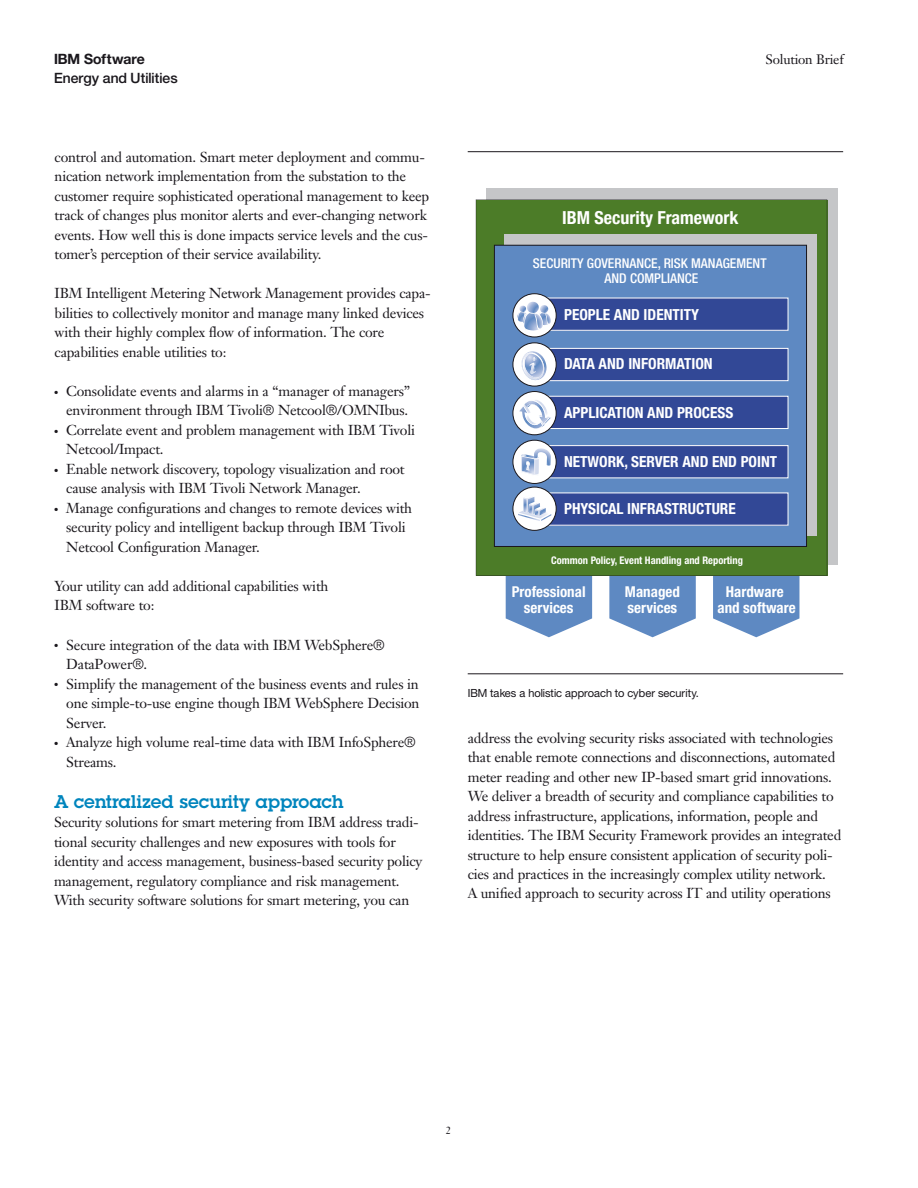
<style>
.page{position:relative;width:918px;height:1188px;background:#fff}
.page>*{position:absolute;margin:0;border:0;box-sizing:border-box;transform-origin:0 0}
.t1{font:600 18px "Lubalinfor IBM";color:#0085bd}
.t2{font:700 condensed 18px "Helvetica Neue";color:#fff}
.t3{font:700 condensed 15.3px "Helvetica Neue";color:#fff}
.t4{font:700 condensed 15px/16.5px "Helvetica Neue";color:#fff;text-align:center}
.t5{font:14.25px/19.5px "Janson Text LT Pro";letter-spacing:-.015em;color:#1a171c}
.t6{font:500 14.25px "Helv Neuefor IBM";color:#1a171c}
.t7{font:700 14.25px "Helv Neuefor IBM";color:#1a171c}
.t8{font:500 condensed 13.5px/15px "Helvetica Neue";color:#fff;text-align:center}
.t9{font:13.5px "Janson Text LT Pro";letter-spacing:-.015em;color:#1a171c}
.t10{font:11.25px "Helv Neuefor IBM";color:#1a171c}
.t11{font:700 condensed 10.5px "Helvetica Neue";color:#fff}
.t12{font:10.5px "Janson Text LT Pro";color:#1a171c}
.s1{font-family:"Helv Neuefor IBM";font-weight:300}
</style>
<div class="page">
<svg style="left:506px;top:576px;width:86px;height:61px;background:#769acb"></svg>
<svg style="left:609px;top:576px;width:87px;height:61px;background:#779bcb"></svg>
<svg style="left:713px;top:576px;width:86px;height:61px;background:#769acb"></svg>
<div style="left:486px;top:188px;width:352px;height:376px;background:#c5c6c8"></div>
<div style="left:476px;top:199px;width:351px;height:377px;background:#4c7c28"></div>
<div style="left:505px;top:234px;width:312px;height:301px;background:#c5c6c8"></div>
<div style="left:494px;top:245px;width:313px;height:301px;background:#5e89c2"></div>
<div style="left:494px;top:245px;width:313px;height:302px;border:1px solid #1a171c"></div>
<div style="left:523px;top:298px;width:265px;height:32px;background:#324896"></div>
<div style="left:523px;top:298px;width:265px;height:33px;border:1px solid #fff"></div>
<div style="left:523px;top:348px;width:265px;height:33px;background:#324896"></div>
<div style="left:523px;top:348px;width:265px;height:33px;border:1px solid #fff"></div>
<div style="left:526px;top:396px;width:262px;height:33px;background:#324896"></div>
<div style="left:526px;top:396px;width:262px;height:33px;border:1px solid #fff"></div>
<div style="left:527px;top:446px;width:261px;height:32px;background:#324896"></div>
<div style="left:527px;top:445px;width:261px;height:33px;border:1px solid #fff"></div>
<svg style="left:513px;top:294px;width:43px;height:43px"></svg>
<div style="left:513px;top:293px;width:44px;height:44px;border:1px solid #1a171c;border-radius:50%"></div>
<div style="left:513px;top:343px;width:43px;height:43px;background:#fff;border-radius:50%"></div>
<div style="left:513px;top:342px;width:44px;height:44px;border:1px solid #1a171c;border-radius:50%"></div>
<svg style="left:513px;top:392px;width:43px;height:43px"></svg>
<div style="left:513px;top:391px;width:44px;height:44px;border:1px solid #1a171c;border-radius:50%"></div>
<div style="left:513px;top:440px;width:43px;height:43px;background:#fff;border-radius:50%"></div>
<div style="left:513px;top:440px;width:44px;height:44px;border:1px solid #1a171c;border-radius:50%"></div>
<div style="left:522px;top:493px;width:266px;height:32px;background:#324896"></div>
<svg style="left:513px;top:487px;width:43px;height:43px"></svg>
<div style="left:513px;top:487px;width:44px;height:44px;border:1px solid #1a171c;border-radius:50%"></div>
<svg style="left:517px;top:300px;width:35px;height:32px"></svg>
<svg style="left:517px;top:494px;width:35px;height:31px"></svg>
<svg style="left:521px;top:447px;width:31px;height:29px"></svg>
<svg style="left:518px;top:398px;width:35px;height:32px"></svg>
<svg style="left:521px;top:351px;width:26px;height:31px"></svg>
<hr style="left:468px;top:151px;width:375px;height:1px;background:#1a171c">
<hr style="left:468px;top:673px;width:375px;height:1px;background:#1a171c">
<p class="t7" style="left:54px;top:54px;width:92px">IBM Software</p>
<p class="t9" style="left:765px;top:54px;width:80px">Solution Brief</p>
<p class="t6" style="left:54px;top:72px;width:125px">Energy and Utilities</p>
<p class="t5" style="left:55px;top:149px;width:376px">control and automation. Smart meter deployment and commu&shy;nication network implementation from the substation to the customer require sophisticated operational management to keep track of changes plus monitor alerts and ever-changing network events. How well this is done impacts service levels and the cus&shy;tomer’s perception of their service availability.</p>
<p class="t5" style="left:55px;top:285px;width:378px">IBM Intelligent Metering Network Management provides capa&shy;bilities to collectively monitor and manage many linked devices with their highly complex flow of information. The core capabilities enable utilities to:</p>
<p class="t5" style="left:55px;top:383px;width:357px;text-align:right">● Consolidate events and alarms in a “manager of managers” environment through IBM Tivoli<span class="s1">®</span> Netcool<span class="s1">®</span>/OMNIbus.</p>
<p class="t5" style="left:66px;top:422px;width:350px;text-indent:-12px">● Correlate event and problem management with IBM Tivoli<br>Netcool/Impact.</p>
<p class="t5" style="left:66px;top:461px;width:340px;text-indent:-12px">● Enable network discovery, topology visualization and root cause analysis with IBM Tivoli Network Manager.</p>
<p class="t5" style="left:66px;top:500px;width:347px;text-indent:-12px">● Manage configurations and changes to remote devices with security policy and intelligent backup through IBM Tivoli<br>Netcool Configuration Manager.</p>
<p class="t5" style="left:55px;top:578px;width:275px">Your utility can add additional capabilities with<br>IBM software to:</p>
<p class="t5" style="left:66px;top:636px;width:320px;text-indent:-12px">● Secure integration of the data with IBM WebSphere<span class="s1">®<br></span>DataPower<span class="s1">®</span>.</p>
<p class="t5" style="left:66px;top:675px;width:355px;text-align:justify;text-indent:-12px">● Simplify the management of the business events and rules in one simple-to-use engine though IBM WebSphere Decision Server.</p>
<p class="t5" style="left:66px;top:734px;width:351px;text-indent:-12px">● Analyze high volume real-time data with IBM InfoSphere<span class="s1">®<br></span>Streams.</p>
<h2 class="t1" style="left:54px;top:795px;width:291px">A centralized security approach</h2>
<p class="t5" style="left:54px;top:814px;width:370px">Security solutions for smart metering from IBM address tradi&shy;tional security challenges and new exposures with tools for identity and access management, business-based security policy management, regulatory compliance and risk management.<br>With security software solutions for smart metering, you can</p>
<p class="t2" style="left:562px;top:211px;width:178px">IBM Security Framework</p>
<p class="t8" style="left:533px;top:257px;width:235px">SECURITY GOVERNANCE, RISK MANAGEMENT<br>AND COMPLIANCE</p>
<p class="t3" style="left:564px;top:309px;width:136px">PEOPLE AND IDENTITY</p>
<p class="t3" style="left:564px;top:358px;width:150px">DATA AND INFORMATION</p>
<p class="t3" style="left:564px;top:407px;width:171px">APPLICATION AND PROCESS</p>
<p class="t3" style="left:564px;top:456px;width:215px">NETWORK, SERVER AND END POINT</p>
<p class="t3" style="left:564px;top:503px;width:173px">PHYSICAL INFRASTRUCTURE</p>
<p class="t11" style="left:551px;top:557px;width:193px">Common Policy, Event Handling and Reporting</p>
<p class="t4" style="left:512px;top:584px;width:75px">Professional services</p>
<p class="t4" style="left:625px;top:584px;width:56px;text-align:left">Managed services</p>
<p class="t4" style="left:717px;top:584px;width:80px">Hardware and software</p>
<p class="t10" style="left:468px;top:689px;width:232px">IBM takes a holistic approach to cyber security.</p>
<p class="t5" style="left:468px;top:729px;width:375px">address the evolving security risks associated with technologies that enable remote connections and disconnections, automated meter reading and other new IP-based smart grid innovations.<br>We deliver a breadth of security and compliance capabilities to address infrastructure, applications, information, people and identities. The IBM Security Framework provides an integrated structure to help ensure consistent application of security poli&shy;cies and practices in the increasingly complex utility network.<br>A unified approach to security across IT and utility operations</p>
<p class="t12" style="left:446px;top:1126px;width:7px">2</p>
</div>
